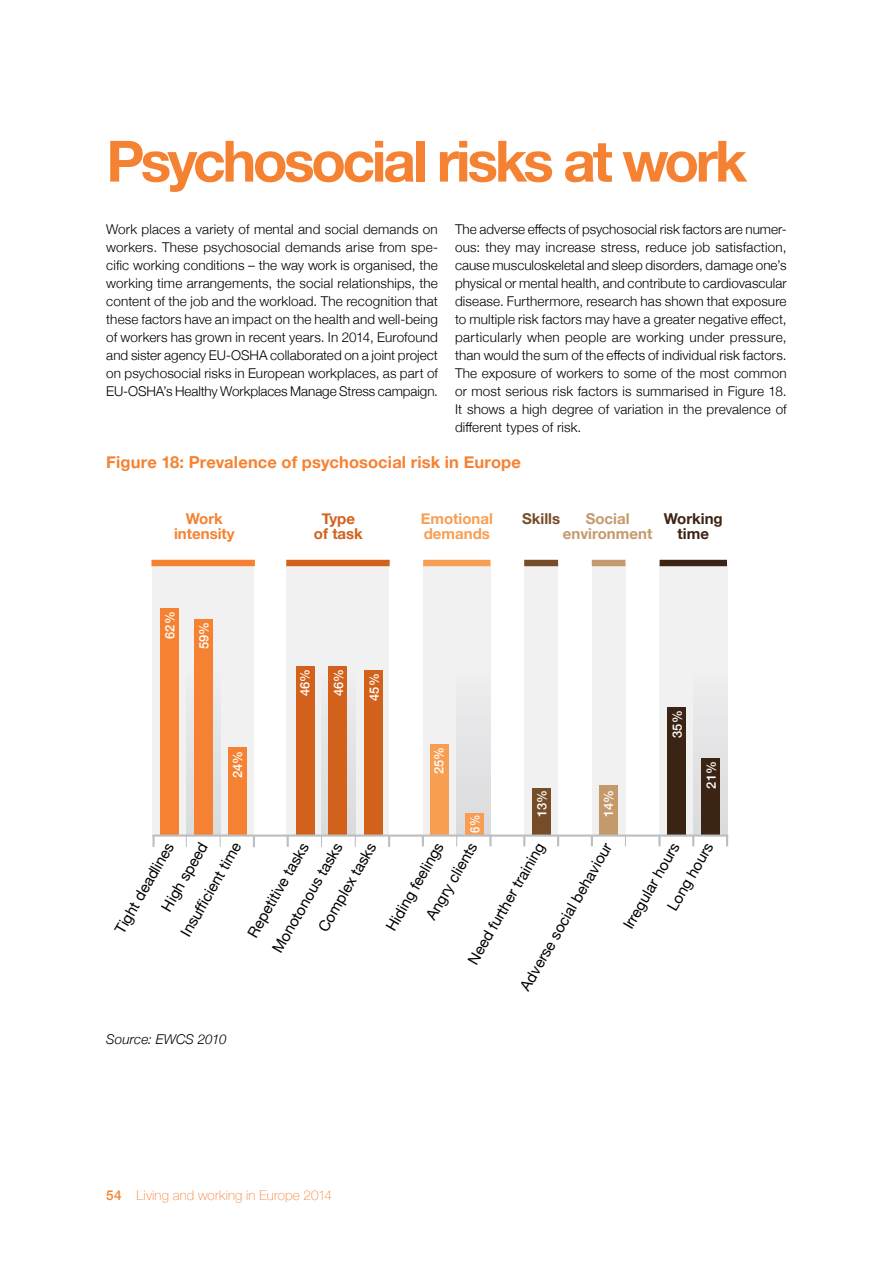
<style>
.page{position:relative;width:893px;height:1263px;background:#fff}
.page>*{position:absolute;margin:0;border:0;box-sizing:border-box;transform-origin:0 0}
.t1{font:700 57px "Helvetica Neue";letter-spacing:-.06em;color:#f58232}
.Graph_Title{font:700 16.5px "Helvetica Neue";letter-spacing:.01em;color:#f58232}
.t2{font:15px/29.2px "Helvetica Neue";color:#000}
.t3{font:700 15px/15px "Helvetica Neue";color:#c49a6c;text-align:center}
.t4{font:700 15px/15px "Helvetica Neue";color:#f89e53}
.t5{font:700 15px/15px "Helvetica Neue";color:#f58232;text-align:center}
.t6{font:700 15px/15px "Helvetica Neue";color:#3c2415;text-align:center}
.t7{font:700 15px/15px "Helvetica Neue";color:#d2611c;text-align:center}
.t8{font:700 15px "Helvetica Neue";color:#754d29}
.Body_text{font:300 13.5px/18px "Helvetica Neue";color:#000;text-align:justify}
.t9{font:100 13.5px "Helvetica Neue";letter-spacing:.01em;color:#f58232}
.graphnote{font:italic 300 13.5px "Helvetica Neue";letter-spacing:.005em;color:#000}
.t10{font:500 12.9px "Helvetica Neue";color:#fff}
.t11{font:500 12.9px "Helvetica Neue";color:#fff;scale:.88 1}
.s1{font-weight:500}
</style>
<div class="page">
<div style="left:153px;top:563px;width:101px;height:272px;background:#f1f1f2"></div>
<div style="left:287px;top:563px;width:102px;height:272px;background:#f1f1f2"></div>
<div style="left:423px;top:563px;width:67px;height:272px;background:#f1f1f2"></div>
<div style="left:524px;top:563px;width:34px;height:272px;background:#f1f1f2"></div>
<div style="left:592px;top:563px;width:33px;height:272px;background:#f1f1f2"></div>
<div style="left:659px;top:563px;width:68px;height:272px;background:#f1f1f2"></div>
<svg style="left:186px;top:626px;width:34px;height:208px"></svg>
<svg style="left:322px;top:666px;width:33px;height:168px"></svg>
<div style="left:457px;top:626px;width:33px;height:209px;background:#e7e7e8"></div>
<div style="left:694px;top:626px;width:33px;height:209px;background:#e9e9eb"></div>
<div style="left:151px;top:560px;width:104px;height:6px;background:#f58232"></div>
<div style="left:286px;top:560px;width:104px;height:6px;background:#d2611c"></div>
<div style="left:423px;top:560px;width:67px;height:6px;background:#f89e53"></div>
<div style="left:524px;top:560px;width:34px;height:6px;background:#754d29"></div>
<div style="left:592px;top:560px;width:33px;height:6px;background:#c49a6c"></div>
<div style="left:660px;top:560px;width:67px;height:6px;background:#3c2415"></div>
<svg style="left:152px;top:835px;width:3px;height:12px"></svg>
<svg style="left:287px;top:837px;width:2px;height:10px"></svg>
<svg style="left:388px;top:837px;width:2px;height:10px"></svg>
<svg style="left:422px;top:837px;width:2px;height:9px"></svg>
<svg style="left:726px;top:837px;width:2px;height:9px"></svg>
<svg style="left:692px;top:837px;width:2px;height:9px"></svg>
<svg style="left:658px;top:837px;width:3px;height:9px"></svg>
<svg style="left:489px;top:837px;width:3px;height:9px"></svg>
<svg style="left:523px;top:837px;width:2px;height:9px"></svg>
<svg style="left:557px;top:837px;width:2px;height:9px"></svg>
<svg style="left:591px;top:837px;width:2px;height:9px"></svg>
<svg style="left:253px;top:837px;width:2px;height:10px"></svg>
<div style="left:160px;top:608px;width:19px;height:228px;background:#f58232"></div>
<div style="left:194px;top:619px;width:18px;height:217px;background:#f58232"></div>
<div style="left:228px;top:748px;width:18px;height:88px;background:#f58232"></div>
<div style="left:296px;top:667px;width:18px;height:169px;background:#d2611c"></div>
<div style="left:329px;top:667px;width:18px;height:169px;background:#d2611c"></div>
<div style="left:364px;top:670px;width:19px;height:166px;background:#d2611c"></div>
<div style="left:430px;top:744px;width:18px;height:92px;background:#f89e53"></div>
<div style="left:465px;top:814px;width:18px;height:22px;background:#f89e53"></div>
<div style="left:532px;top:788px;width:18px;height:48px;background:#754d29"></div>
<div style="left:600px;top:785px;width:18px;height:51px;background:#c49a6c"></div>
<div style="left:668px;top:707px;width:18px;height:129px;background:#3c2415"></div>
<div style="left:701px;top:759px;width:19px;height:77px;background:#3c2415"></div>
<hr style="left:153px;top:834px;width:575px;height:3px;background:#bcbec0">
<h1 class="t1" style="left:106px;top:117px;width:642px">Psychosocial risks at work</h1>
<p class="Body_text" style="left:106px;top:219px;width:333px">Work places a variety of mental and social demands on workers. These psychosocial demands arise from spe&shy;cific working conditions – the way work is organised, the working time arrangements, the social relationships, the content of the job and the workload. The recognition that these factors have an impact on the health and well-being of workers has grown in recent years. In 2014, Eurofound and sister agency EU-OSHA collaborated on a joint project on psychosocial risks in European workplaces, as part of EU-OSHA’s Healthy Workplaces Manage Stress campaign.</p>
<p class="Body_text" style="left:455px;top:219px;width:333px">The adverse effects of psychosocial risk factors are numer&shy;ous: they may increase stress, reduce job satisfaction, cause musculoskeletal and sleep disorders, damage one’s physical or mental health, and contribute to cardiovascular disease. Furthermore, research has shown that exposure to multiple risk factors may have a greater negative effect, particularly when people are working under pressure, than would the sum of the effects of individual risk factors.<br>The exposure of workers to some of the most common or most serious risk factors is summarised in Figure 18.<br>It shows a high degree of variation in the prevalence of different types of risk.</p>
<p class="Graph_Title" style="left:106px;top:449px;width:416px">Figure 18: Prevalence of psychosocial risk in Europe</p>
<p class="t5" style="left:174px;top:511px;width:62px">Work intensity</p>
<p class="t7" style="left:314px;top:511px;width:50px">Type of task</p>
<p class="t4" style="left:421px;top:511px;width:74px">Emotional demands</p>
<p class="t8" style="left:522px;top:507px;width:40px">Skills</p>
<p class="t3" style="left:563px;top:511px;width:91px">Social environment</p>
<p class="t6" style="left:664px;top:511px;width:60px">Working time</p>
<p class="t10" style="left:159px;top:639px;width:29px;rotate:-90deg">62%</p>
<p class="t10" style="left:194px;top:649px;width:29px;rotate:-90deg">59%</p>
<p class="t10" style="left:227px;top:778px;width:29px;rotate:-90deg">24%</p>
<p class="t10" style="left:294px;top:696px;width:29px;rotate:-90deg">46%</p>
<p class="t10" style="left:328px;top:696px;width:29px;rotate:-90deg">46%</p>
<p class="t10" style="left:364px;top:701px;width:29px;rotate:-90deg">45%</p>
<p class="t10" style="left:428px;top:774px;width:29px;rotate:-90deg">25%</p>
<p class="t11" style="left:464px;top:832px;width:22px;rotate:-90deg">6%</p>
<p class="t10" style="left:531px;top:817px;width:29px;rotate:-90deg">13%</p>
<p class="t10" style="left:598px;top:817px;width:29px;rotate:-90deg">14%</p>
<p class="t10" style="left:667px;top:738px;width:29px;rotate:-90deg">35%</p>
<p class="t10" style="left:701px;top:789px;width:29px;rotate:-90deg">21%</p>
<p class="t2" style="left:153px;top:903px;width:78px;rotate:-60deg">High speed</p>
<p class="t2" style="left:512px;top:982px;width:170px;rotate:-60deg">Adverse social behaviour</p>
<p class="t2" style="left:634px;top:888px;width:77px;text-indent:-38px;rotate:-60deg">Irregular hours<br>Long hours</p>
<p class="t2" style="left:173px;top:928px;width:107px;rotate:-60deg">Insufficient time</p>
<p class="t2" style="left:239px;top:929px;width:108px;rotate:-60deg">Repetitive tasks</p>
<p class="t2" style="left:310px;top:923px;width:102px;rotate:-60deg">Complex tasks</p>
<p class="t2" style="left:393px;top:897px;width:88px;text-indent:-29px;rotate:-60deg">Hiding feelings<br>Angry clients</p>
<p class="t2" style="left:264px;top:945px;width:126px;rotate:-60deg">Monotonous tasks</p>
<p class="t2" style="left:107px;top:925px;width:104px;rotate:-60deg">Tight deadlines</p>
<p class="t2" style="left:460px;top:956px;width:139px;rotate:-60deg">Need further training</p>
<p class="graphnote" style="left:106px;top:1029px;width:122px">Source: EWCS 2010</p>
<p class="t9" style="left:106px;top:1185px;width:227px"><span class="s1">54</span> Living and working in Europe 2014</p>
</div>
